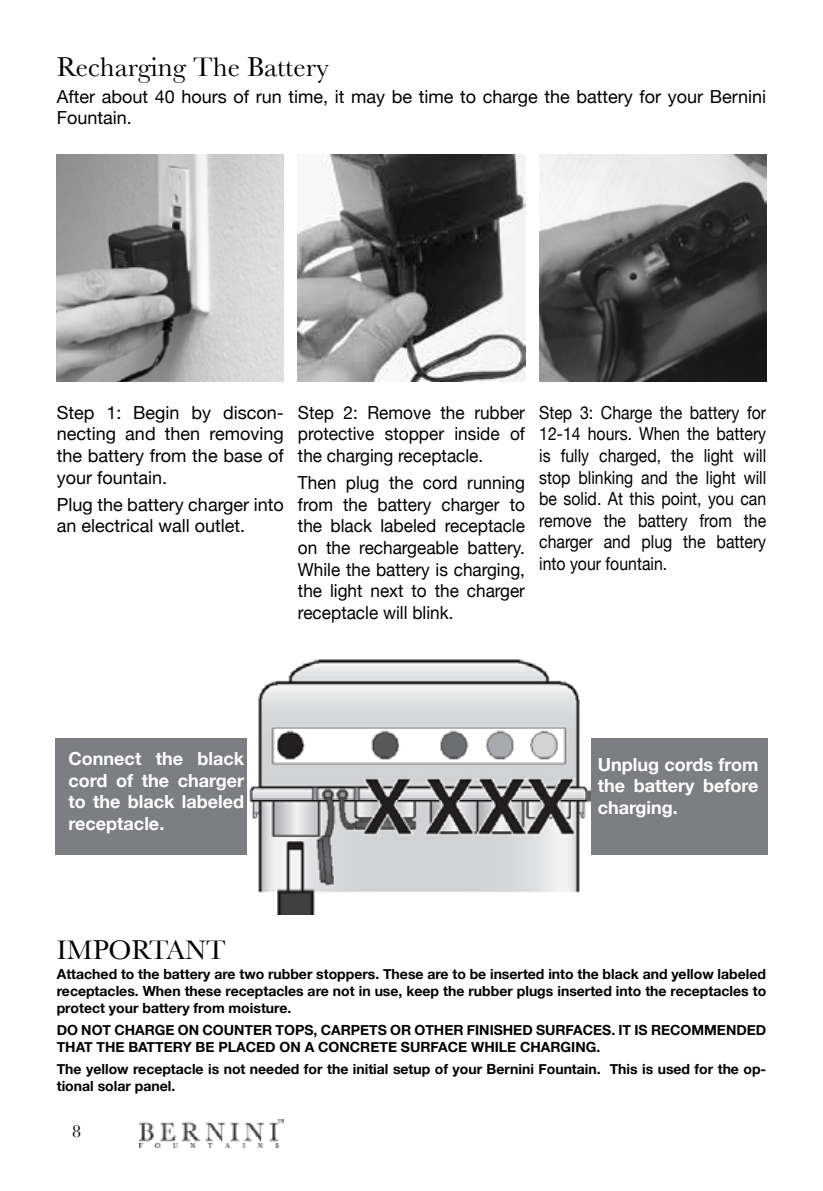
<style>
.page{position:relative;width:823px;height:1191px;background:#fff}
.page>*{position:absolute;margin:0;border:0;box-sizing:border-box;transform-origin:0 0}
.t1{font:28px "Baskerville";color:#000}
.t2{font:18px/21.6px "Helvetica Neue";color:#000;text-align:justify;scale:.96 1}
.t3{font:18px/21.6px "Helvetica Neue";color:#000}
.t4{font:18px/21.6px "Helvetica Neue";color:#000;text-align:justify;scale:.88 1}
.t5{font:700 18px/21.6px "Helvetica Neue";color:#fff;text-align:justify}
.t6{font:18px "Baskerville";color:#000}
.t7{font:700 14px/16.8px "Helvetica Neue";color:#000}
</style>
<div class="page">
<img style="left:139px;top:1119px;width:144px;height:28px">
<div style="left:551px;top:738px;width:216px;height:117px;background:#7c7e81"></div>
<div style="left:56px;top:738px;width:215px;height:117px;background:#7c7e81"></div>
<img style="left:57px;top:155px;width:226px;height:226px">
<img style="left:298px;top:155px;width:226px;height:226px">
<img style="left:539px;top:155px;width:226px;height:226px">
<img style="left:247px;top:659px;width:343px;height:255px">
<h1 class="t1" style="left:57px;top:50px;width:273px">Recharging The Battery</h1>
<p class="t3" style="left:57px;top:84px;width:710px">After about 40 hours of run time, it may be time to charge the battery for your Bernini<br>Fountain.</p>
<p class="t3" style="left:57px;top:400px;width:228px;text-align:justify">Step 1: Begin by discon&shy;necting and then removing the battery from the base of your fountain.</p>
<p class="t3" style="left:57px;top:492px;width:228px">Plug the battery charger into an electrical wall outlet.</p>
<p class="t2" style="left:298px;top:400px;width:238px">Step 2: Remove the rubber protective stopper inside of the charging receptacle.</p>
<p class="t2" style="left:298px;top:471px;width:238px">Then plug the cord running from the battery charger to the black labeled receptacle on the rechargeable battery.<br>While the battery is charging, the light next to the charger receptacle will blink.</p>
<p class="t4" style="left:539px;top:400px;width:259px">Step 3: Charge the battery for 12-14 hours. When the battery is fully charged, the light will stop blinking and the light will be solid. At this point, you can remove the battery from the charger and plug the battery into your fountain.</p>
<p class="t5" style="left:69px;top:746px;width:177px">Connect the black cord of the charger to the black labeled receptacle.</p>
<p class="t5" style="left:597px;top:752px;width:162px">Unplug cords from the battery before charging.</p>
<h1 class="t1" style="left:57px;top:934px;width:170px">IMPORTANT</h1>
<p class="t7" style="left:57px;top:965px;width:710px;text-align:justify">Attached to the battery are two rubber stoppers. These are to be inserted into the black and yellow labeled receptacles. When these receptacles are not in use, keep the rubber plugs inserted into the receptacles to protect your battery from moisture.</p>
<p class="t7" style="left:57px;top:1021px;width:710px">DO NOT CHARGE ON COUNTER TOPS, CARPETS OR OTHER FINISHED SURFACES. IT IS RECOMMENDED<br>THAT THE BATTERY BE PLACED ON A CONCRETE SURFACE WHILE CHARGING.</p>
<p class="t7" style="left:57px;top:1060px;width:710px">The yellow receptacle is not needed for the initial setup of your Bernini Fountain. This is used for the op&shy;tional solar panel.</p>
<p class="t6" style="left:72px;top:1120px;width:10px">8</p>
</div>
